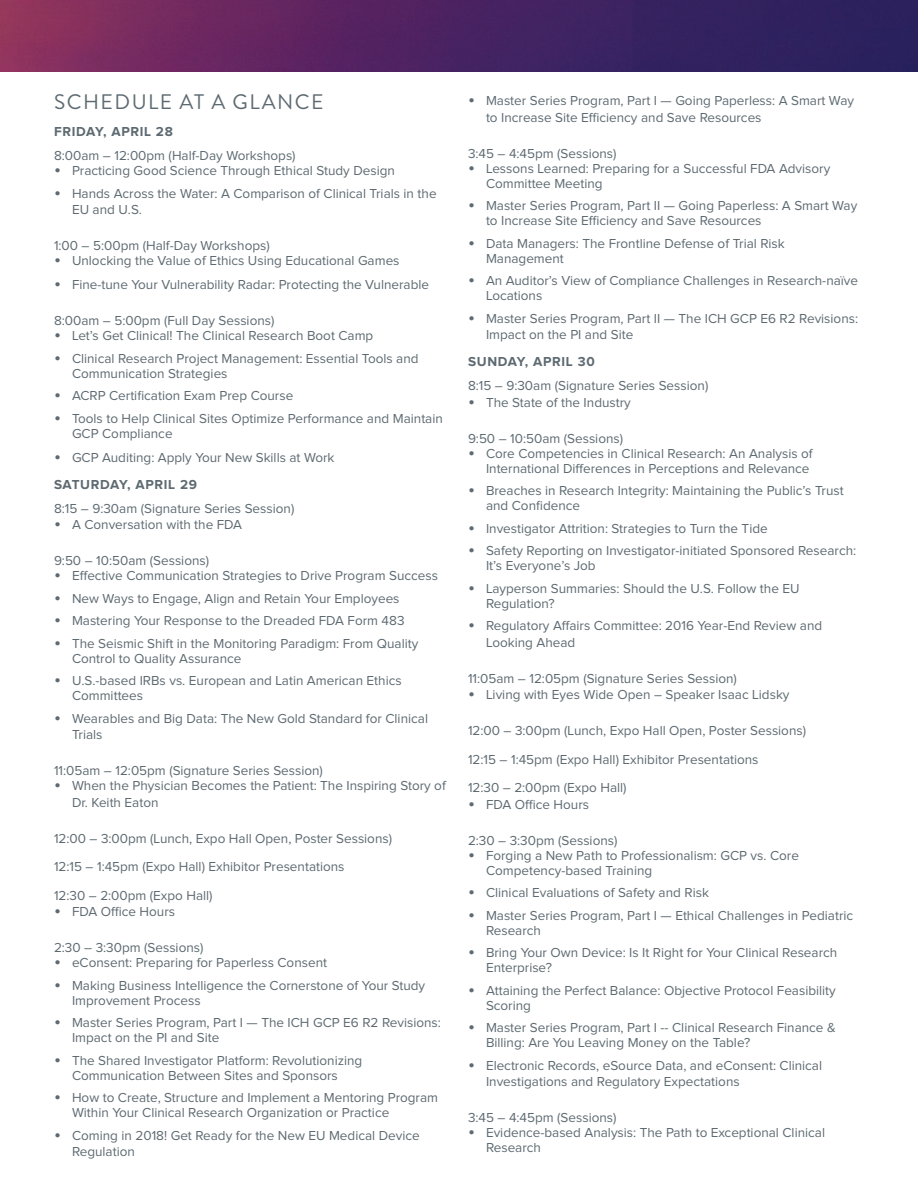
<style>
.page{position:relative;width:918px;height:1188px;background:#fff}
.page>*{position:absolute;margin:0;border:0;box-sizing:border-box;transform-origin:0 0}
.t1{font:21px "Brandon Grotesque";letter-spacing:.07em;color:#5d6a71}
.t2{font:13.5px/15px "Proxima Nova";color:#5d6a71}
.t3{font:700 13.5px "Proxima Nova";letter-spacing:.05em;color:#5d6a71}
.s1{font-size:19.5px}
.s2{font-weight:700}
</style>
<div class="page">
<img style="left:0;top:0;width:918px;height:72px">
<h1 class="t1" style="left:54px;top:88px;width:271px">SCHEDULE AT A GLANCE</h1>
<p class="t3" style="left:54px;top:126px;width:120px">FRIDAY, APRIL 28</p>
<p class="t2" style="left:54px;top:149px;width:243px">8:00am – 12:00pm (Half-Day Workshops)</p>
<p class="t2" style="left:54px;top:164px;width:342px"><span class="s1">•</span> Practicing Good Science Through Ethical Study Design</p>
<p class="t2" style="left:72px;top:186px;width:366px;line-height:16.5px;text-indent:-18px"><span class="s1">•</span> Hands Across the Water: A Comparison of Clinical Trials in the<br>EU and U.S.</p>
<p class="t2" style="left:54px;top:239px;width:217px">1:00 – 5:00pm (Half-Day Workshops)</p>
<p class="t2" style="left:54px;top:254px;width:347px"><span class="s1">•</span> Unlocking the Value of Ethics Using Educational Games</p>
<p class="t2" style="left:54px;top:278px;width:377px"><span class="s1">•</span> Fine-tune Your Vulnerability Radar: Protecting the Vulnerable</p>
<p class="t2" style="left:54px;top:314px;width:222px">8:00am – 5:00pm (Full Day Sessions)</p>
<p class="t2" style="left:54px;top:329px;width:321px"><span class="s1">•</span> Let’s Get Clinical! The Clinical Research Boot Camp</p>
<p class="t2" style="left:72px;top:351px;width:348px;text-indent:-18px"><span class="s1">•</span> Clinical Research Project Management: Essential Tools and<br>Communication Strategies</p>
<p class="t2" style="left:54px;top:389px;width:241px"><span class="s1">•</span> ACRP Certification Exam Prep Course</p>
<p class="t2" style="left:72px;top:411px;width:372px;text-indent:-18px"><span class="s1">•</span> Tools to Help Clinical Sites Optimize Performance and Maintain<br>GCP Compliance</p>
<p class="t2" style="left:54px;top:444px;width:282px;line-height:27px"><span class="s1">•</span> GCP Auditing: Apply Your New Skills at Work<br><span class="s2">SATURDAY, APRIL 29</span></p>
<p class="t2" style="left:54px;top:501px;width:242px">8:15 – 9:30am (Signature Series Session)</p>
<p class="t2" style="left:54px;top:518px;width:190px"><span class="s1">•</span> A Conversation with the FDA</p>
<p class="t2" style="left:54px;top:554px;width:157px">9:50 – 10:50am (Sessions)</p>
<p class="t2" style="left:54px;top:569px;width:386px"><span class="s1">•</span> Effective Communication Strategies to Drive Program Success</p>
<p class="t2" style="left:54px;top:591px;width:347px"><span class="s1">•</span> New Ways to Engage, Align and Retain Your Employees</p>
<p class="t2" style="left:54px;top:614px;width:352px"><span class="s1">•</span> Mastering Your Response to the Dreaded FDA Form 483</p>
<p class="t2" style="left:72px;top:636px;width:348px;text-indent:-18px"><span class="s1">•</span> The Seismic Shift in the Monitoring Paradigm: From Quality<br>Control to Quality Assurance</p>
<p class="t2" style="left:72px;top:674px;width:331px;text-indent:-18px"><span class="s1">•</span> U.S.-based IRBs vs. European and Latin American Ethics<br>Committees</p>
<p class="t2" style="left:72px;top:711px;width:358px;line-height:16.5px;text-indent:-18px"><span class="s1">•</span> Wearables and Big Data: The New Gold Standard for Clinical<br>Trials</p>
<p class="t2" style="left:54px;top:764px;width:270px">11:05am – 12:05pm (Signature Series Session)</p>
<p class="t2" style="left:72px;top:778px;width:375px;line-height:16.5px;text-indent:-18px"><span class="s1">•</span> When the Physician Becomes the Patient: The Inspiring Story of<br>Dr. Keith Eaton</p>
<p class="t2" style="left:54px;top:825px;width:340px;line-height:28.5px">12:00 – 3:00pm (Lunch, Expo Hall Open, Poster Sessions)<br>12:15 – 1:45pm (Expo Hall) Exhibitor Presentations<br>12:30 – 2:00pm (Expo Hall)</p>
<p class="t2" style="left:54px;top:905px;width:123px"><span class="s1">•</span> FDA Office Hours</p>
<p class="t2" style="left:54px;top:941px;width:151px">2:30 – 3:30pm (Sessions)</p>
<p class="t2" style="left:54px;top:956px;width:275px"><span class="s1">•</span> eConsent: Preparing for Paperless Consent</p>
<p class="t2" style="left:72px;top:978px;width:355px;text-indent:-18px"><span class="s1">•</span> Making Business Intelligence the Cornerstone of Your Study<br>Improvement Process</p>
<p class="t2" style="left:72px;top:1016px;width:370px;text-indent:-18px"><span class="s1">•</span> Master Series Program, Part I — The ICH GCP E6 R2 Revisions:<br>Impact on the PI and Site</p>
<p class="t2" style="left:54px;top:1053px;width:310px;text-align:center"><span class="s1">•</span> The Shared Investigator Platform: Revolutionizing<br>Communication Between Sites and Sponsors</p>
<p class="t2" style="left:72px;top:1091px;width:368px;text-indent:-18px"><span class="s1">•</span> How to Create, Structure and Implement a Mentoring Program<br>Within Your Clinical Research Organization or Practice</p>
<p class="t2" style="left:72px;top:1128px;width:349px;line-height:16.5px;text-indent:-18px"><span class="s1">•</span> Coming in 2018! Get Ready for the New EU Medical Device<br>Regulation</p>
<p class="t2" style="left:486px;top:93px;width:370px;line-height:16.5px;text-indent:-18px"><span class="s1">•</span> Master Series Program, Part I — Going Paperless: A Smart Way to Increase Site Efficiency and Save Resources</p>
<p class="t2" style="left:468px;top:146px;width:150px">3:45 – 4:45pm (Sessions)</p>
<p class="t2" style="left:486px;top:161px;width:346px;text-indent:-18px"><span class="s1">•</span> Lessons Learned: Preparing for a Successful FDA Advisory<br>Committee Meeting</p>
<p class="t2" style="left:486px;top:199px;width:373px;text-indent:-18px"><span class="s1">•</span> Master Series Program, Part II — Going Paperless: A Smart Way to Increase Site Efficiency and Save Resources</p>
<p class="t2" style="left:486px;top:236px;width:300px;text-indent:-18px"><span class="s1">•</span> Data Managers: The Frontline Defense of Trial Risk<br>Management</p>
<p class="t2" style="left:486px;top:274px;width:374px;text-indent:-18px"><span class="s1">•</span> An Auditor’s View of Compliance Challenges in Research-naïve<br>Locations</p>
<p class="t2" style="left:486px;top:310px;width:374px;line-height:16.5px;text-indent:-18px"><span class="s1">•</span> Master Series Program, Part II — The ICH GCP E6 R2 Revisions:<br>Impact on the PI and Site</p>
<p class="t3" style="left:468px;top:355px;width:128px">SUNDAY, APRIL 30</p>
<p class="t2" style="left:468px;top:379px;width:242px">8:15 – 9:30am (Signature Series Session)</p>
<p class="t2" style="left:468px;top:395px;width:164px"><span class="s1">•</span> The State of the Industry</p>
<p class="t2" style="left:468px;top:431px;width:157px">9:50 – 10:50am (Sessions)</p>
<p class="t2" style="left:468px;top:446px;width:346px;text-align:right"><span class="s1">•</span> Core Competencies in Clinical Research: An Analysis of<br>International Differences in Perceptions and Relevance</p>
<p class="t2" style="left:486px;top:484px;width:359px;text-indent:-18px"><span class="s1">•</span> Breaches in Research Integrity: Maintaining the Public’s Trust and Confidence</p>
<p class="t2" style="left:468px;top:521px;width:301px"><span class="s1">•</span> Investigator Attrition: Strategies to Turn the Tide</p>
<p class="t2" style="left:486px;top:544px;width:372px;text-indent:-18px"><span class="s1">•</span> Safety Reporting on Investigator-initiated Sponsored Research:<br>It’s Everyone’s Job</p>
<p class="t2" style="left:486px;top:581px;width:315px;text-indent:-18px"><span class="s1">•</span> Layperson Summaries: Should the U.S. Follow the EU<br>Regulation?</p>
<p class="t2" style="left:486px;top:618px;width:338px;line-height:16.5px;text-indent:-18px"><span class="s1">•</span> Regulatory Affairs Committee: 2016 Year-End Review and<br>Looking Ahead</p>
<p class="t2" style="left:468px;top:671px;width:270px">11:05am – 12:05pm (Signature Series Session)</p>
<p class="t2" style="left:468px;top:688px;width:323px"><span class="s1">•</span> Living with Eyes Wide Open – Speaker Isaac Lidsky</p>
<p class="t2" style="left:468px;top:717px;width:340px;line-height:28.5px">12:00 – 3:00pm (Lunch, Expo Hall Open, Poster Sessions)<br>12:15 – 1:45pm (Expo Hall) Exhibitor Presentations<br>12:30 – 2:00pm (Expo Hall)</p>
<p class="t2" style="left:468px;top:797px;width:123px"><span class="s1">•</span> FDA Office Hours</p>
<p class="t2" style="left:468px;top:833px;width:151px">2:30 – 3:30pm (Sessions)</p>
<p class="t2" style="left:486px;top:848px;width:315px;text-indent:-18px"><span class="s1">•</span> Forging a New Path to Professionalism: GCP vs. Core<br>Competency-based Training</p>
<p class="t2" style="left:468px;top:886px;width:242px"><span class="s1">•</span> Clinical Evaluations of Safety and Risk</p>
<p class="t2" style="left:486px;top:908px;width:369px;text-indent:-18px"><span class="s1">•</span> Master Series Program, Part I — Ethical Challenges in Pediatric<br>Research</p>
<p class="t2" style="left:486px;top:946px;width:353px;text-indent:-18px"><span class="s1">•</span> Bring Your Own Device: Is It Right for Your Clinical Research<br>Enterprise?</p>
<p class="t2" style="left:486px;top:983px;width:351px;text-indent:-18px"><span class="s1">•</span> Attaining the Perfect Balance: Objective Protocol Feasibility<br>Scoring</p>
<p class="t2" style="left:486px;top:1021px;width:351px;text-indent:-18px"><span class="s1">•</span> Master Series Program, Part I -- Clinical Research Finance &amp;<br>Billing: Are You Leaving Money on the Table?</p>
<p class="t2" style="left:486px;top:1057px;width:338px;line-height:16.5px;text-indent:-18px"><span class="s1">•</span> Electronic Records, eSource Data, and eConsent: Clinical<br>Investigations and Regulatory Expectations</p>
<p class="t2" style="left:468px;top:1111px;width:150px">3:45 – 4:45pm (Sessions)</p>
<p class="t2" style="left:486px;top:1126px;width:341px;text-indent:-18px"><span class="s1">•</span> Evidence-based Analysis: The Path to Exceptional Clinical<br>Research</p>
</div>
